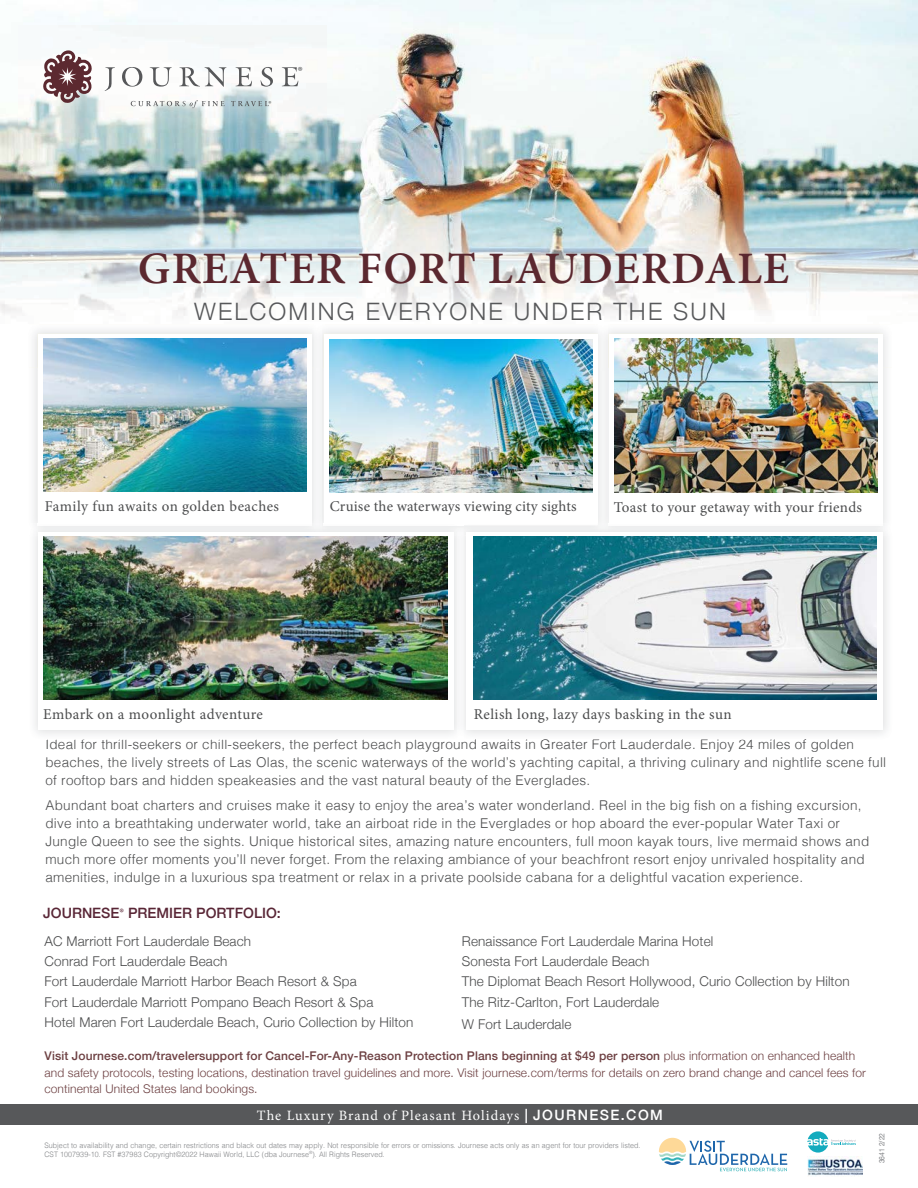
<style>
.page{position:relative;width:918px;height:1188px;background:#fff}
.page>*{position:absolute;margin:0;border:0;box-sizing:border-box;transform-origin:0 0}
.t1{font:600 45px "Minion Pro";letter-spacing:.03em;color:#5b282f}
.t2{font:300 24px "Helvetica Neue";letter-spacing:.09em;color:#57585a}
.t3{font:15px "Minion Pro";letter-spacing:.02em;color:#4b4c4d}
.t4{font:14.25px "Minion Pro";letter-spacing:.075em;color:#fff}
.t5{font:500 14.25px "Helvetica Neue";color:#592636}
.t6{font:300 13.5px/18px "Helvetica";letter-spacing:.02em;color:#4b4c4d}
.t7{font:300 13.5px/20.4px "Helvetica Neue";letter-spacing:.01em;color:#4b4c4d}
.t8{font:300 12px/16.5px "Helvetica Neue";letter-spacing:.01em;color:#6d4042}
.t9{font:11.85px "Myriad Pro";color:#57585a}
.t10{font:300 7.5px/8.2px "Helvetica";letter-spacing:.01em;color:#808285;scale:.95 1}
.t11{font:7.5px "Helvetica Neue";color:#808285;scale:.9 1}
.t12{font:7.05px "Myriad Pro";color:#57585a}
.s1{font-family:"Minion Pro";font-weight:400}
.s2{font-weight:500}
.s3{font-family:"Helvetica Neue";font-weight:500}
</style>
<div class="page">
<div style="left:1px;top:1104px;width:917px;height:21px;background:#57585a"></div>
<img style="left:0;top:0;width:918px;height:195px">
<img style="left:19px;top:26px;width:308px;height:106px">
<svg style="left:43px;top:50px;width:49px;height:53px"></svg>
<svg style="left:105px;top:67px;width:10px;height:24px"></svg>
<svg style="left:122px;top:67px;width:20px;height:20px"></svg>
<svg style="left:150px;top:67px;width:22px;height:20px"></svg>
<svg style="left:179px;top:67px;width:47px;height:20px"></svg>
<svg style="left:236px;top:67px;width:16px;height:19px"></svg>
<svg style="left:260px;top:67px;width:13px;height:20px"></svg>
<svg style="left:282px;top:67px;width:16px;height:19px"></svg>
<svg style="left:131px;top:100px;width:94px;height:8px"></svg>
<svg style="left:231px;top:101px;width:38px;height:5px"></svg>
<img style="left:0;top:195px;width:918px;height:121px">
<div style="left:321px;top:330px;width:567px;height:38px;background:#f1f1f1"></div>
<img style="left:43px;top:339px;width:263px;height:153px">
<img style="left:807px;top:1156px;width:56px;height:20px">
<svg style="left:807px;top:1131px;width:49px;height:22px"></svg>
<div style="left:324px;top:334px;width:274px;height:191px;background:#fff"></div>
<img style="left:329px;top:340px;width:263px;height:153px">
<svg style="left:30px;top:368px;width:860px;height:2px"></svg>
<img style="left:599px;top:330px;width:8px;height:38px">
<div style="left:609px;top:334px;width:274px;height:191px;background:#fff"></div>
<img style="left:614px;top:338px;width:263px;height:155px">
<img style="left:47px;top:739px;width:369px;height:1px">
<svg style="left:314px;top:523px;width:7px;height:10px"></svg>
<img style="left:44px;top:537px;width:403px;height:163px">
<img style="left:475px;top:739px;width:332px;height:1px">
<svg style="left:599px;top:523px;width:8px;height:10px"></svg>
<svg style="left:457px;top:526px;width:6px;height:4px"></svg>
<img style="left:473px;top:537px;width:404px;height:163px">
<svg style="left:659px;top:1138px;width:128px;height:33px"></svg>
<p class="t12" style="left:268px;top:99px;width:4px">®</p>
<p class="t9" style="left:298px;top:64px;width:6px">®</p>
<h1 class="t1" style="left:138px;top:238px;width:653px">GREATER FORT LAUDERDALE</h1>
<h2 class="t2" style="left:194px;top:292px;width:533px">WELCOMING EVERYONE UNDER THE SUN</h2>
<p class="t3" style="left:45px;top:496px;width:236px">Family fun awaits on golden beaches</p>
<p class="t3" style="left:330px;top:496px;width:249px">Cruise the waterways viewing city sights</p>
<p class="t3" style="left:614px;top:497px;width:250px">Toast to your getaway with your friends</p>
<p class="t3" style="left:43px;top:704px;width:221px">Embark on a moonlight adventure</p>
<p class="t3" style="left:474px;top:704px;width:259px">Relish long, lazy days basking in the sun</p>
<p class="t6" style="left:45px;top:734px;width:842px">Ideal for thrill-seekers or chill-seekers, the perfect beach playground awaits in Greater Fort Lauderdale. Enjoy 24 miles of golden beaches, the lively streets of Las Olas, the scenic waterways of the world’s yachting capital, a thriving culinary and nightlife scene full of rooftop bars and hidden speakeasies and the vast natural beauty of the Everglades.</p>
<p class="t6" style="left:45px;top:795px;width:825px">Abundant boat charters and cruises make it easy to enjoy the area’s water wonderland. Reel in the big fish on a fishing excursion, dive into a breathtaking underwater world, take an airboat ride in the Everglades or hop aboard the ever-popular Water Taxi or Jungle Queen to see the sights. Unique historical sites, amazing nature encounters, full moon kayak tours, live mermaid shows and much more offer moments you’ll never forget. From the relaxing ambiance of your beachfront resort enjoy unrivaled hospitality and amenities, indulge in a luxurious spa treatment or relax in a private poolside cabana for a delightful vacation experience.</p>
<p class="t5" style="left:43px;top:901px;width:239px">JOURNESE<span class="s1">®</span> PREMIER PORTFOLIO:</p>
<p class="t7" style="left:44px;top:930px;width:371px">AC Marriott Fort Lauderdale Beach<br>Conrad Fort Lauderdale Beach<br>Fort Lauderdale Marriott Harbor Beach Resort &amp; Spa<br>Fort Lauderdale Marriott Pompano Beach Resort &amp; Spa<br>Hotel Maren Fort Lauderdale Beach, Curio Collection by Hilton</p>
<p class="t7" style="left:462px;top:930px;width:389px">Renaissance Fort Lauderdale Marina Hotel<br>Sonesta Fort Lauderdale Beach<br>The Diplomat Beach Resort Hollywood, Curio Collection by Hilton The Ritz-Carlton, Fort Lauderdale</p>
<p class="t7" style="left:462px;top:1013px;width:111px">W Fort Lauderdale</p>
<p class="t8" style="left:44px;top:1047px;width:823px"><span class="s2">Visit Journese.com/travelersupport for Cancel-For-Any-Reason Protection Plans beginning at $49 per person</span> plus information on enhanced health and safety protocols, testing locations, destination travel guidelines and more. Visit journese.com/terms for details on zero brand change and cancel fees for continental United States land bookings.</p>
<p class="t4" style="left:257px;top:1106px;width:408px">The Luxury Brand of Pleasant Holidays <span class="s3">| JOURNESE.COM</span></p>
<p class="t10" style="left:44px;top:1141px;width:629px">Subject to availability and change, certain restrictions and black out dates may apply. Not responsible for errors or omissions. Journese acts only as an agent for tour providers listed.<br>CST 1007939-10. FST #37983 Copyright©2022 Hawaii World, LLC (dba Journese<sup>®</sup>). All Rights Reserved.</p>
<p class="t11" style="left:877px;top:1163px;width:35px;rotate:-90deg">3641 2/22</p>
</div>
